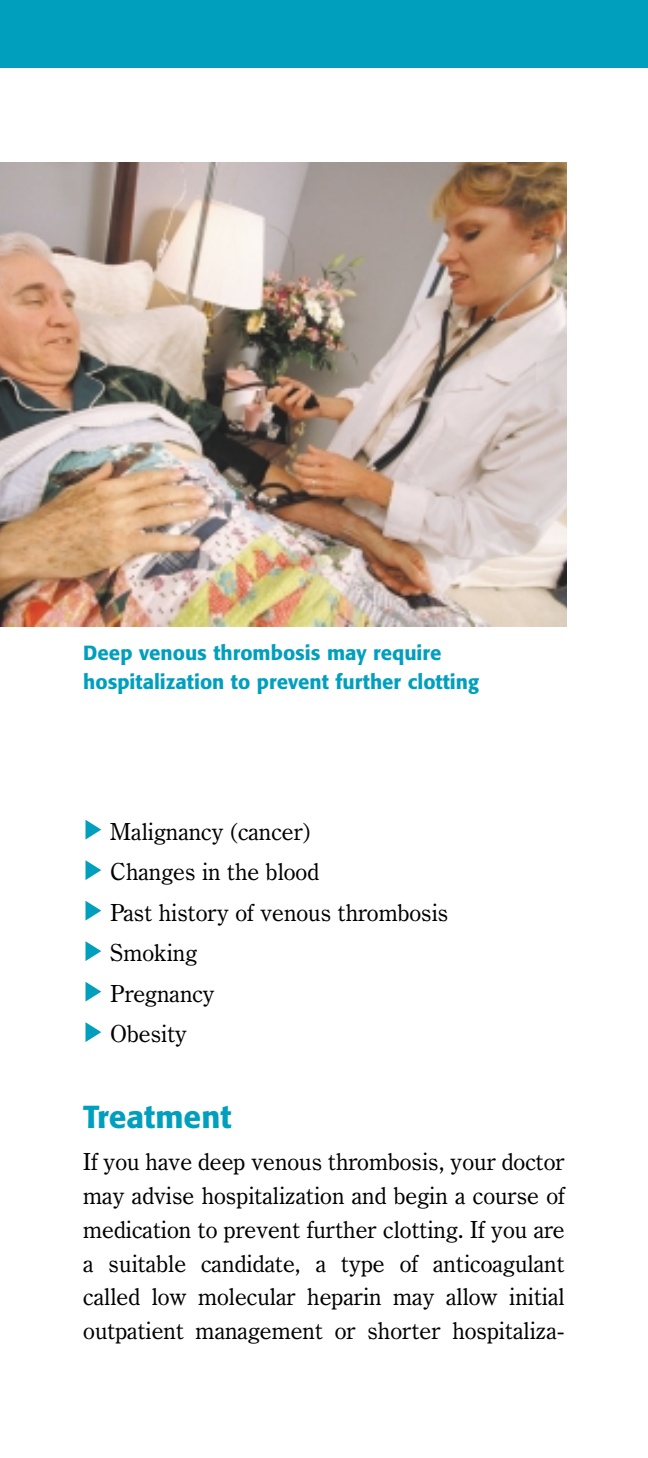
<style>
.page{position:relative;width:648px;height:1458px;background:#fff}
.page>*{position:absolute;margin:0;border:0;box-sizing:border-box;transform-origin:0 0}
.t1{font:500 31.5px "Formata";color:#009fbe}
.t2{font:23.62px/40.5px "Century Oldstyle BT";color:#000}
.t3{font:500 20.25px/29.2px "Formata";color:#009fbe}
</style>
<div class="page">
<div style="left:0;top:0;width:648px;height:68px;background:#009fbe"></div>
<img style="left:0;top:162px;width:567px;height:464px">
<svg style="left:86px;top:1022px;width:15px;height:20px"></svg>
<svg style="left:86px;top:982px;width:15px;height:20px"></svg>
<svg style="left:86px;top:941px;width:15px;height:20px"></svg>
<svg style="left:86px;top:901px;width:15px;height:20px"></svg>
<svg style="left:86px;top:860px;width:15px;height:20px"></svg>
<svg style="left:86px;top:820px;width:15px;height:20px"></svg>
<p class="t3" style="left:83px;top:640px;width:397px">Deep venous thrombosis may require hospitalization to prevent further clotting</p>
<p class="t2" style="left:110px;top:814px;width:340px">Malignancy (cancer)<br>Changes in the blood<br>Past history of venous thrombosis<br>Smoking<br>Pregnancy<br>Obesity</p>
<h1 class="t1" style="left:83px;top:1102px;width:150px">Treatment</h1>
<p class="t2" style="left:83px;top:1148px;width:483px;line-height:33.8px;text-align:justify">If you have deep venous thrombosis, your doctor may advise hospitalization and begin a course of medication to prevent further clotting. If you are a suitable candidate, a type of anticoagulant called low molecular heparin may allow initial outpatient management or shorter hospitaliza-</p>
</div>
